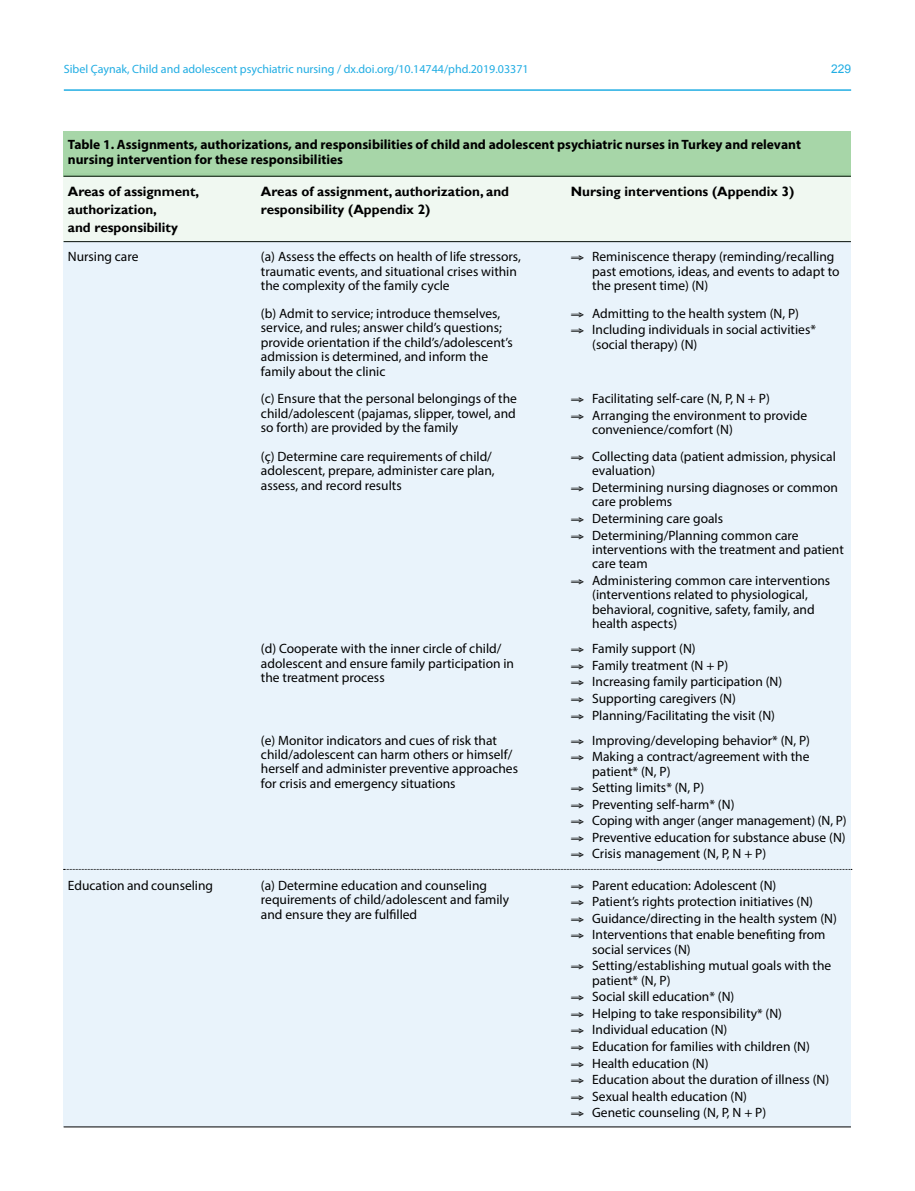
<style>
.page{position:relative;width:915px;height:1191px;background:#fff}
.page>*{position:absolute;margin:0;border:0;box-sizing:border-box;transform-origin:0 0}
.t1{font:13.5px/16.5px "Myriad Pro";color:#000}
.t2{font:700 13.5px/14.4px "Myriad Pro";color:#000}
.t3{font:700 13.5px/18px "Gill Sans";color:#000}
.t4{font:12px "Myriad Pro";color:#21ade3}
.t5{font:12px "Arial";color:#21ade3}
</style>
<div class="page">
<hr style="left:64px;top:89px;width:786px;height:2px;background:#21ade3">
<div style="left:64px;top:131px;width:786px;height:45px;background:#a7d6a8"></div>
<div style="left:64px;top:242px;width:786px;height:885px;background:#e9f3fb"></div>
<svg style="left:64px;top:869px;width:787px;height:1px"></svg>
<div style="left:64px;top:173px;width:786px;height:69px;background:#f0f8f1"></div>
<hr style="left:64px;top:1126px;width:786px;height:1px;background:#000">
<p class="t4" style="left:64px;top:61px;width:466px">Sibel Çaynak, Child and adolescent psychiatric nursing / dx.doi.org/10.14744/phd.2019.03371</p>
<p class="t5" style="left:830px;top:60px;width:22px">229</p>
<p class="t2" style="left:68px;top:137px;width:734px">Table 1. Assignments, authorizations, and responsibilities of child and adolescent psychiatric nurses in Turkey and relevant nursing intervention for these responsibilities</p>
<p class="t3" style="left:68px;top:183px;width:133px">Areas of assignment, authorization,<br>and responsibility</p>
<p class="t1" style="left:68px;top:248px;width:72px">Nursing care</p>
<p class="t3" style="left:261px;top:183px;width:249px">Areas of assignment, authorization, and responsibility (Appendix 2)</p>
<p class="t3" style="left:570px;top:183px;width:225px">Nursing interventions (Appendix 3)</p>
<p class="t1" style="left:261px;top:249px;width:261px;line-height:14.4px">(a) Assess the effects on health of life stressors, traumatic events, and situational crises within the complexity of the family cycle</p>
<p class="t1" style="left:261px;top:306px;width:253px;line-height:14.4px">(b) Admit to service; introduce themselves, service, and rules; answer child’s questions; provide orientation if the child’s/adolescent’s admission is determined, and inform the family about the clinic</p>
<p class="t1" style="left:261px;top:391px;width:257px;line-height:14.4px;text-align:justify">(c) Ensure that the personal belongings of the child/adolescent (pajamas, slipper, towel, and so forth) are provided by the family</p>
<p class="t1" style="left:261px;top:449px;width:235px;line-height:14.4px">(ç) Determine care requirements of child/ adolescent, prepare, administer care plan, assess, and record results</p>
<p class="t1" style="left:592px;top:249px;width:249px;line-height:14.4px;text-indent:-21px">⇒ Reminiscence therapy (reminding/recalling past emotions, ideas, and events to adapt to the present time) (N)</p>
<p class="t1" style="left:570px;top:305px;width:246px">⇒ Admitting to the health system (N, P)<br>⇒ Including individuals in social activities*</p>
<p class="t1" style="left:592px;top:336px;width:107px">(social therapy) (N)</p>
<p class="t1" style="left:570px;top:390px;width:238px">⇒ Facilitating self-care (N, P, N + P)<br>⇒ Arranging the environment to provide</p>
<p class="t1" style="left:570px;top:416px;width:266px;line-height:26.7px;text-indent:21px">convenience/comfort (N)<br>⇒ Collecting data (patient admission, physical</p>
<p class="t1" style="left:570px;top:462px;width:268px;text-indent:21px">evaluation)<br>⇒ Determining nursing diagnoses or common</p>
<p class="t1" style="left:570px;top:493px;width:229px;text-indent:21px">care problems<br>⇒ Determining care goals<br>⇒ Determining/Planning common care</p>
<p class="t1" style="left:592px;top:542px;width:253px;line-height:14.4px">interventions with the treatment and patient care team</p>
<p class="t1" style="left:592px;top:573px;width:239px;line-height:14.4px;text-indent:-21px">⇒ Administering common care interventions (interventions related to physiological, behavioral, cognitive, safety, family, and health aspects)</p>
<p class="t1" style="left:570px;top:640px;width:213px">⇒ Family support (N)<br>⇒ Family treatment (N + P)<br>⇒ Increasing family participation (N) ⇒ Supporting caregivers (N)<br>⇒ Planning/Facilitating the visit (N)</p>
<p class="t1" style="left:570px;top:731px;width:240px">⇒ Improving/developing behavior* (N, P) ⇒ Making a contract/agreement with the</p>
<p class="t1" style="left:570px;top:762px;width:277px;text-indent:21px">patient* (N, P)<br>⇒ Setting limits* (N, P)<br>⇒ Preventing self-harm* (N)<br>⇒ Coping with anger (anger management) (N, P) ⇒ Preventive education for substance abuse (N) ⇒ Crisis management (N, P, N + P)</p>
<p class="t1" style="left:570px;top:876px;width:267px">⇒ Parent education: Adolescent (N)<br>⇒ Patient’s rights protection initiatives (N)<br>⇒ Guidance/directing in the health system (N) ⇒ Interventions that enable benefiting from</p>
<p class="t1" style="left:570px;top:940px;width:262px;text-indent:21px">social services (N)<br>⇒ Setting/establishing mutual goals with the</p>
<p class="t1" style="left:570px;top:971px;width:260px;text-indent:21px">patient* (N, P)<br>⇒ Social skill education* (N)<br>⇒ Helping to take responsibility* (N)<br>⇒ Individual education (N)<br>⇒ Education for families with children (N)<br>⇒ Health education (N)<br>⇒ Education about the duration of illness (N) ⇒ Sexual health education (N)<br>⇒ Genetic counseling (N, P, N + P)</p>
<p class="t1" style="left:261px;top:641px;width:254px;line-height:14.4px">(d) Cooperate with the inner circle of child/ adolescent and ensure family participation in the treatment process</p>
<p class="t1" style="left:261px;top:732px;width:258px;line-height:14.4px">(e) Monitor indicators and cues of risk that child/adolescent can harm others or himself/ herself and administer preventive approaches for crisis and emergency situations</p>
<p class="t1" style="left:68px;top:876px;width:147px">Education and counseling</p>
<p class="t1" style="left:261px;top:877px;width:249px;line-height:14.4px">(a) Determine education and counseling requirements of child/adolescent and family and ensure they are fulfilled</p>
</div>
